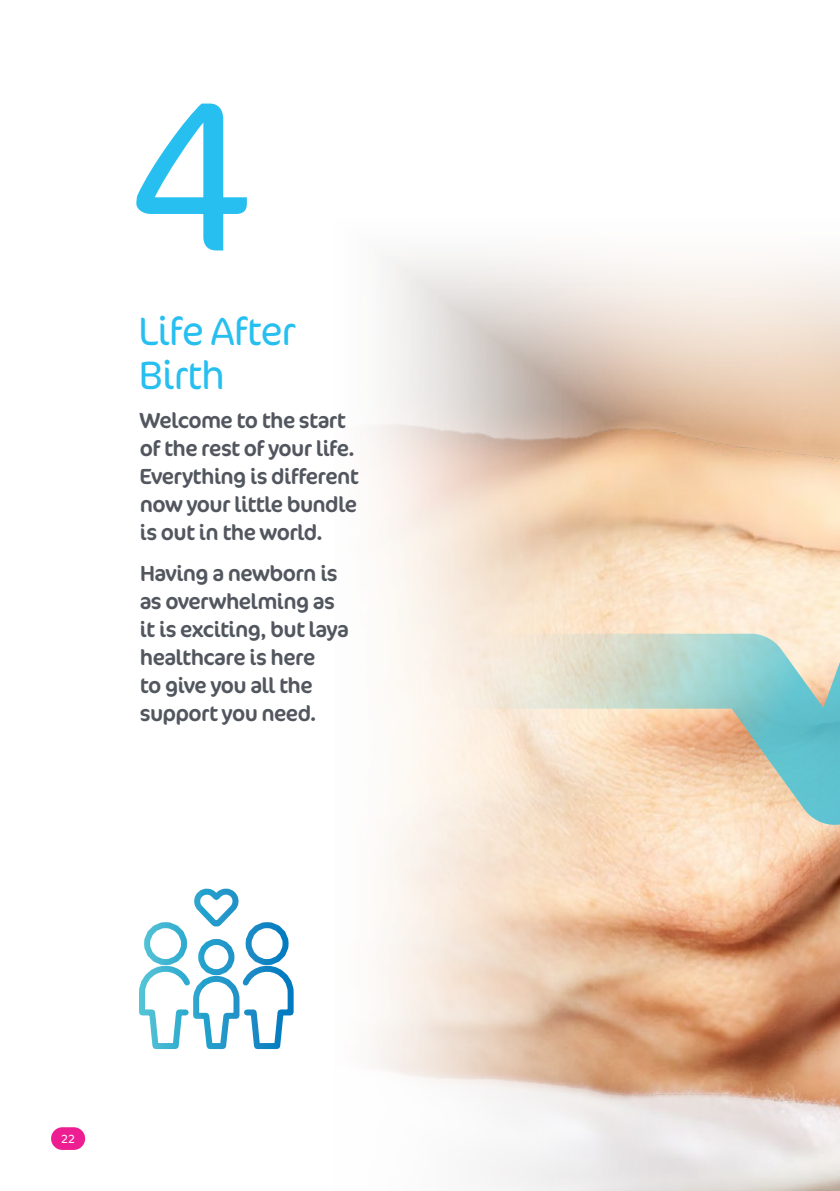
<style>
.page{position:relative;width:840px;height:1191px;background:#fff}
.page>*{position:absolute;margin:0;border:0;box-sizing:border-box;transform-origin:0 0}
.t1{font:300 216px "Cocon OT";color:#26bff0}
.t2{font:300 40px/44px "Cocon OT";letter-spacing:-.025em;color:#26bff0}
.t3{font:22px/28px "Cocon OT";letter-spacing:-.03em;color:#52575f}
.t4{font:300 12px "Cocon OT";color:#fff}
</style>
<div class="page">
<img style="left:370px;top:256px;width:469px;height:935px">
<svg style="left:369px;top:372px;width:470px;height:535px;background:#e9d9c4"></svg>
<svg style="left:139px;top:888px;width:154px;height:161px"></svg>
<div style="left:51px;top:1127px;width:34px;height:23px;background:#ed1e91;border-radius:11px"></div>
<h1 class="t1" style="left:128px;top:51px;width:125px">4</h1>
<h2 class="t2" style="left:138px;top:310px;width:159px">Life After<br>Birth</h2>
<p class="t3" style="left:139px;top:407px;width:220px">Welcome to the start of the rest of your life.<br>Everything is different now your little bundle is out in the world.</p>
<p class="t3" style="left:139px;top:559px;width:210px">Having a newborn is as overwhelming as it is exciting, but laya healthcare is here<br>to give you all the support you need.</p>
<p class="t4" style="left:61px;top:1131px;width:15px">22</p>
</div>
